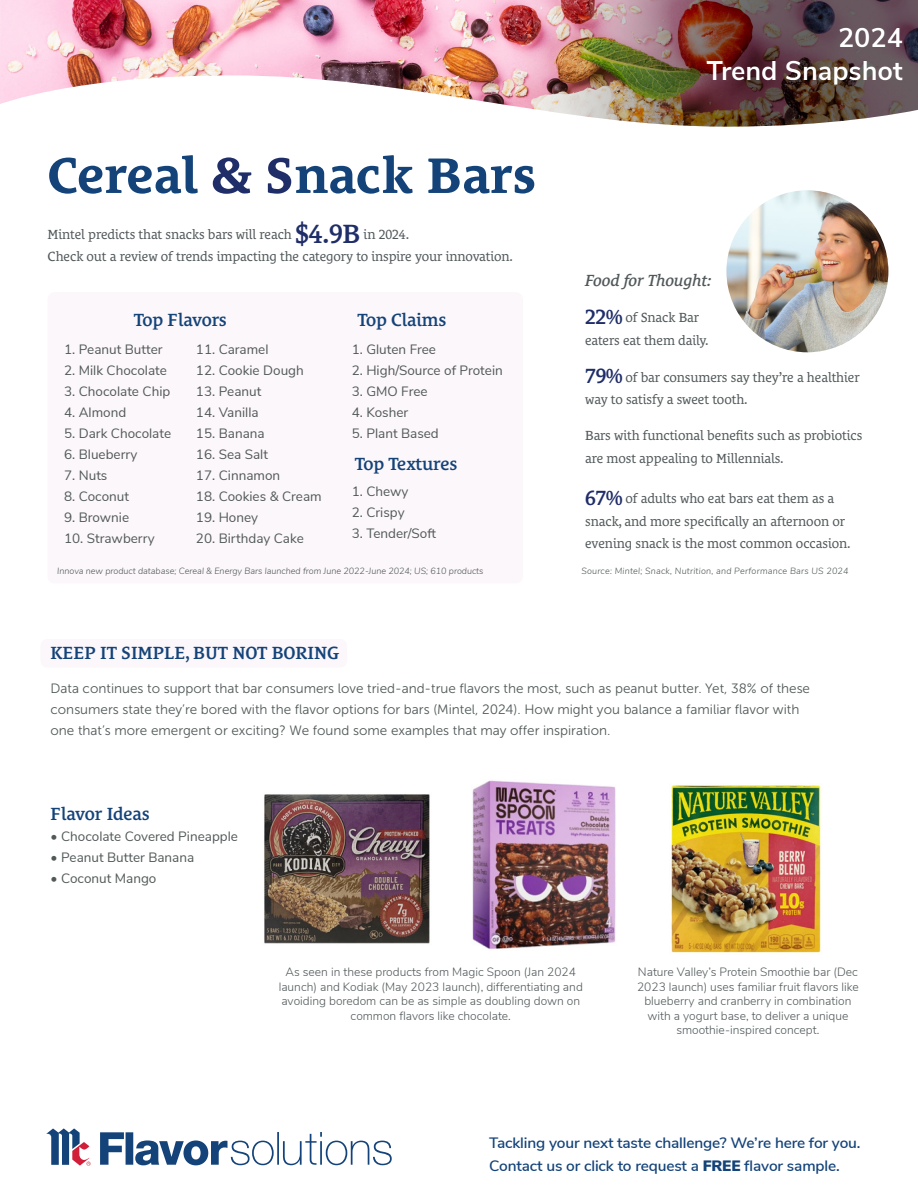
<style>
.page{position:relative;width:918px;height:1188px;background:#fff}
.page>*{position:absolute;margin:0;border:0;box-sizing:border-box;transform-origin:0 0}
.t1{font:700 51px "Le Monde Courrier Std";color:#144379}
.t2{font:700 27px/32.4px "Nunito Sans";color:#fff;text-align:right}
.t3{font:600 18px "Le Monde Courrier Std";letter-spacing:-.01em;color:#144379}
.t4{font:italic 600 16.5px "Le Monde Courrier Std";letter-spacing:-.01em;color:#51585a}
.t5{font:600 15px "Nunito Sans";letter-spacing:-.01em;color:#144379}
.t6{font:13.5px/22.5px "Le Monde Courrier Std";letter-spacing:-.01em;color:#51585a}
.t7{font:13.5px "Nunito Sans";color:#515858}
.t8{font:13.5px/21px "Museo Sans 300";color:#515858}
.t9{font:300 12px/14.4px "Nunito Sans";color:#51585a;text-align:center}
.t10{font:italic 300 9px "Nunito Sans";color:#515858}
.t11{font:italic 300 9px "Nunito Sans";letter-spacing:.025em;color:#515858}
.s1{color:#1f2d68}
.s2{font-weight:600;font-size:27px;color:#1f2d68}
.s3{font-weight:600;font-size:21px;color:#1f2d68}
.s4{font-weight:900}
</style>
<div class="page">
<div style="left:48px;top:292px;width:475px;height:291px;background:#fcf7fa;border-radius:7px"></div>
<img style="left:0;top:0;width:918px;height:127px">
<div style="left:697px;top:17px;width:221px;height:74px;background:#fff;opacity:.75"></div>
<svg style="left:46px;top:1128px;width:346px;height:38px"></svg>
<div style="left:40px;top:639px;width:307px;height:29px;background:#fcf7fa;border-radius:7px"></div>
<img style="left:264px;top:794px;width:166px;height:150px">
<img style="left:472px;top:780px;width:144px;height:170px">
<img style="left:671px;top:785px;width:150px;height:168px">
<img style="left:726px;top:190px;width:162px;height:162px;border-radius:81px">
<p class="t1" style="left:48px;top:145px;width:490px">Cereal <span class="s1">&amp; S</span>nack Bars</p>
<p class="t6" style="left:48px;top:223px;width:363px">Mintel predicts that snacks bars will reach <span class="s2">$4.9B</span> in 2024.</p>
<p class="t6" style="left:48px;top:245px;width:467px">Check out a review of trends impacting the category to inspire your innovation.</p>
<h2 class="t2" style="left:707px;top:20px;width:198px">2024<br>Trend Snapshot</h2>
<p class="t4" style="left:585px;top:270px;width:128px">Food for Thought:</p>
<p class="t3" style="left:134px;top:309px;width:95px">Top Flavors</p>
<p class="t6" style="left:585px;top:306px;width:125px"><span class="s3">22%</span> of Snack Bar eaters eat them daily.</p>
<p class="t6" style="left:585px;top:366px;width:276px"><span class="s3">79%</span> of bar consumers say they’re a healthier way to satisfy a sweet tooth.</p>
<p class="t6" style="left:585px;top:424px;width:279px">Bars with functional benefits such as probiotics are most appealing to Millennials.</p>
<p class="t6" style="left:585px;top:487px;width:267px"><span class="s3">67%</span> of adults who eat bars eat them as a snack, and more specifically an afternoon or evening snack is the most common occasion.</p>
<p class="t3" style="left:357px;top:309px;width:91px">Top Claims</p>
<p class="t7" style="left:352px;top:339px;width:86px">1. Gluten Free</p>
<p class="t7" style="left:352px;top:360px;width:153px">2. High/Source of Protein</p>
<p class="t7" style="left:352px;top:381px;width:77px">3. GMO Free</p>
<p class="t7" style="left:352px;top:402px;width:58px">4. Kosher</p>
<p class="t7" style="left:352px;top:423px;width:89px">5. Plant Based</p>
<p class="t3" style="left:355px;top:453px;width:104px">Top Textures</p>
<p class="t7" style="left:352px;top:481px;width:58px">1. Chewy</p>
<p class="t7" style="left:352px;top:502px;width:54px">2. Crispy</p>
<p class="t7" style="left:352px;top:523px;width:86px">3. Tender/Soft</p>
<p class="t7" style="left:196px;top:339px;width:74px">11. Caramel</p>
<p class="t7" style="left:196px;top:360px;width:109px">12. Cookie Dough</p>
<p class="t7" style="left:196px;top:381px;width:67px">13. Peanut</p>
<p class="t7" style="left:196px;top:402px;width:64px">14. Vanilla</p>
<p class="t7" style="left:196px;top:423px;width:70px">15. Banana</p>
<p class="t7" style="left:196px;top:444px;width:74px">16. Sea Salt</p>
<p class="t7" style="left:196px;top:465px;width:86px">17. Cinnamon</p>
<p class="t7" style="left:196px;top:486px;width:127px">18. Cookies &amp; Cream</p>
<p class="t7" style="left:196px;top:507px;width:64px">19. Honey</p>
<p class="t7" style="left:196px;top:528px;width:109px">20. Birthday Cake</p>
<p class="t10" style="left:57px;top:565px;width:428px">Innova new product database; Cereal &amp; Energy Bars launched from June 2022-June 2024; US; 610 products</p>
<p class="t7" style="left:64px;top:339px;width:100px">1. Peanut Butter</p>
<p class="t7" style="left:64px;top:360px;width:104px">2. Milk Chocolate</p>
<p class="t7" style="left:64px;top:381px;width:108px">3. Chocolate Chip</p>
<p class="t7" style="left:64px;top:402px;width:64px">4. Almond</p>
<p class="t7" style="left:64px;top:423px;width:109px">5. Dark Chocolate</p>
<p class="t7" style="left:64px;top:444px;width:75px">6. Blueberry</p>
<p class="t7" style="left:64px;top:465px;width:45px">7. Nuts</p>
<p class="t7" style="left:64px;top:486px;width:66px">8. Coconut</p>
<p class="t7" style="left:64px;top:507px;width:67px">9. Brownie</p>
<p class="t7" style="left:64px;top:528px;width:92px">10. Strawberry</p>
<p class="t11" style="left:581px;top:565px;width:269px">Source: Mintel; Snack, Nutrition, and Performance Bars US 2024</p>
<p class="t3" style="left:51px;top:643px;width:291px">KEEP IT SIMPLE, BUT NOT BORING</p>
<p class="t8" style="left:51px;top:678px;width:761px">Data continues to support that bar consumers love tried-and-true flavors the most, such as peanut butter. Yet, 38% of these consumers state they’re bored with the flavor options for bars (Mintel, 2024). How might you balance a familiar flavor with one that’s more emergent or exciting? We found some examples that may offer inspiration.</p>
<p class="t3" style="left:51px;top:803px;width:101px">Flavor Ideas</p>
<p class="t7" style="left:51px;top:827px;width:189px">• Chocolate Covered Pineapple</p>
<p class="t7" style="left:51px;top:848px;width:145px">• Peanut Butter Banana</p>
<p class="t7" style="left:51px;top:869px;width:107px">• Coconut Mango</p>
<p class="t9" style="left:279px;top:964px;width:306px">As seen in these products from Magic Spoon (Jan 2024 launch) and Kodiak (May 2023 launch), differentiating and avoiding boredom can be as simple as doubling down on common flavors like chocolate.</p>
<p class="t9" style="left:637px;top:964px;width:223px">Nature Valley’s Protein Smoothie bar (Dec 2023 launch) uses familiar fruit flavors like blueberry and cranberry in combination with a yogurt base, to deliver a unique smoothie-inspired concept.</p>
<p class="t5" style="left:489px;top:1132px;width:373px">Tackling your next taste challenge? We’re here for you.</p>
<p class="t5" style="left:489px;top:1155px;width:352px">Contact us or click to request a <span class="s4">FREE</span> flavor sample.</p>
</div>
